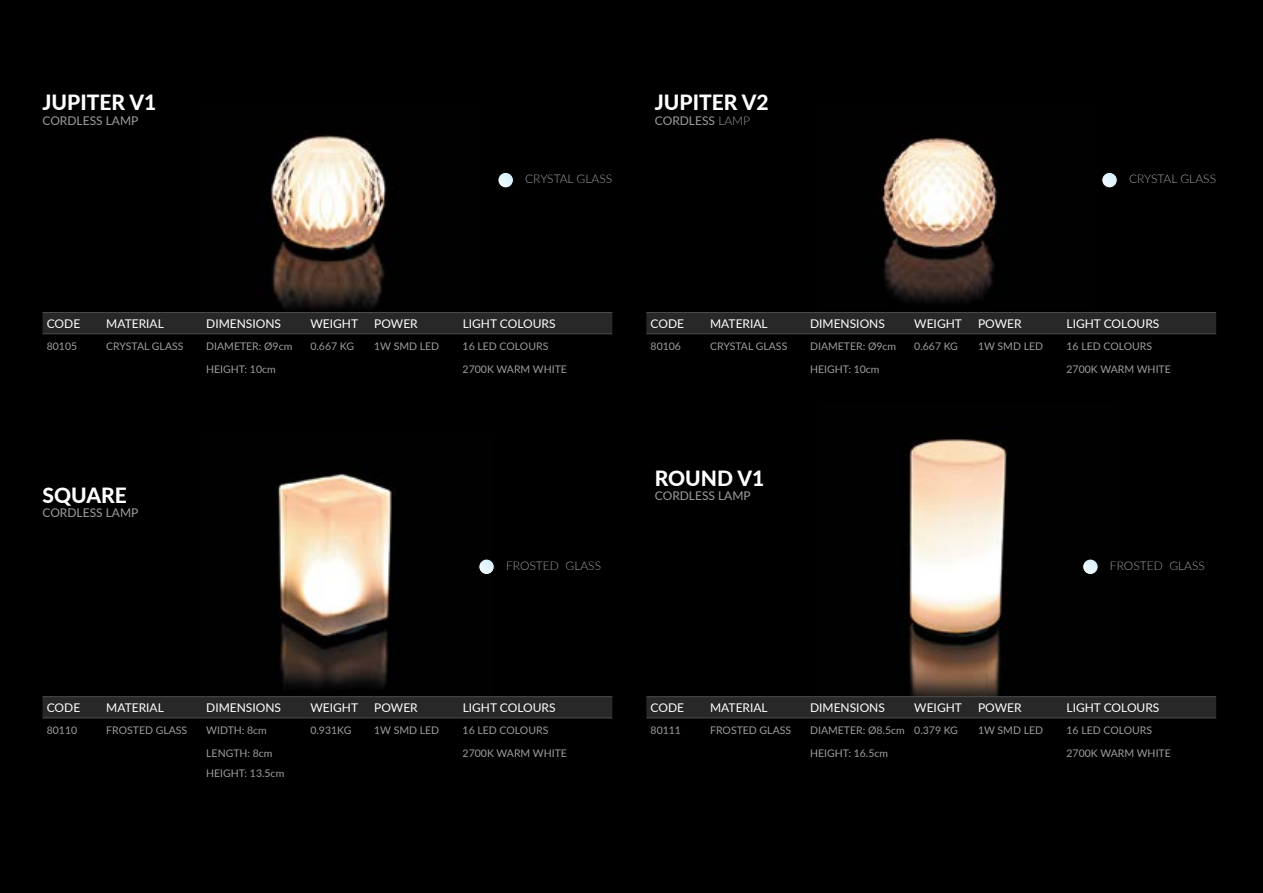
<style>
.page{position:relative;width:1263px;height:893px;background:#000}
.page>*{position:absolute;margin:0;border:0;box-sizing:border-box;transform-origin:0 0}
.t1{font:800 21px "Lato";color:#fff}
.t2{font:12px "Lato";color:#fff}
.t3{font:12px "Lato";color:#9c9ea1}
.t4{font:300 12px "Lato";color:#9c9ea1}
.t5{font:10.5px "Lato";color:#9c9ea1}
.s1{font-weight:300}
</style>
<div class="page">
<img style="left:269px;top:131px;width:124px;height:178px">
<img style="left:881px;top:137px;width:124px;height:166px">
<img style="left:278px;top:473px;width:212px;height:215px">
<div style="left:43px;top:313px;width:569px;height:20px;background:#282829"></div>
<hr style="left:43px;top:312px;width:63px;height:1px;background:#4d4e4f">
<hr style="left:106px;top:312px;width:100px;height:1px;background:#4d4e4f">
<hr style="left:206px;top:312px;width:104px;height:1px;background:#4d4e4f">
<hr style="left:310px;top:312px;width:64px;height:1px;background:#4d4e4f">
<hr style="left:374px;top:312px;width:89px;height:1px;background:#4d4e4f">
<hr style="left:463px;top:312px;width:149px;height:1px;background:#4d4e4f">
<hr style="left:43px;top:333px;width:63px;height:1px;background:#4d4e4f">
<hr style="left:106px;top:333px;width:100px;height:1px;background:#4d4e4f">
<hr style="left:206px;top:333px;width:104px;height:1px;background:#4d4e4f">
<hr style="left:310px;top:333px;width:64px;height:1px;background:#4d4e4f">
<hr style="left:374px;top:333px;width:89px;height:1px;background:#4d4e4f">
<hr style="left:463px;top:333px;width:149px;height:1px;background:#4d4e4f">
<svg style="left:498px;top:172px;width:15px;height:16px"></svg>
<div style="left:498px;top:172px;width:16px;height:16px;border:1px solid #000101;border-radius:50%"></div>
<svg style="left:1102px;top:172px;width:15px;height:16px"></svg>
<div style="left:1102px;top:172px;width:15px;height:16px;border:1px solid #000101;border-radius:50%"></div>
<svg style="left:479px;top:559px;width:15px;height:16px"></svg>
<div style="left:479px;top:559px;width:15px;height:16px;border:1px solid #000101;border-radius:50%"></div>
<div style="left:43px;top:697px;width:569px;height:21px;background:#282829"></div>
<hr style="left:43px;top:696px;width:63px;height:1px;background:#4d4e4f">
<hr style="left:106px;top:696px;width:100px;height:1px;background:#4d4e4f">
<hr style="left:206px;top:696px;width:104px;height:1px;background:#4d4e4f">
<hr style="left:310px;top:696px;width:64px;height:1px;background:#4d4e4f">
<hr style="left:374px;top:696px;width:89px;height:1px;background:#4d4e4f">
<hr style="left:463px;top:696px;width:149px;height:1px;background:#4d4e4f">
<hr style="left:43px;top:718px;width:63px;height:1px;background:#4d4e4f">
<hr style="left:106px;top:718px;width:100px;height:1px;background:#4d4e4f">
<hr style="left:206px;top:718px;width:104px;height:1px;background:#4d4e4f">
<hr style="left:310px;top:718px;width:64px;height:1px;background:#4d4e4f">
<hr style="left:374px;top:718px;width:89px;height:1px;background:#4d4e4f">
<hr style="left:463px;top:718px;width:149px;height:1px;background:#4d4e4f">
<img style="left:909px;top:439px;width:190px;height:257px">
<div style="left:646px;top:697px;width:570px;height:21px;background:#282829"></div>
<hr style="left:646px;top:696px;width:64px;height:1px;background:#4d4e4f">
<hr style="left:710px;top:696px;width:100px;height:1px;background:#4d4e4f">
<hr style="left:810px;top:696px;width:104px;height:1px;background:#4d4e4f">
<hr style="left:914px;top:696px;width:64px;height:1px;background:#4d4e4f">
<hr style="left:978px;top:696px;width:88px;height:1px;background:#4d4e4f">
<hr style="left:1066px;top:696px;width:150px;height:1px;background:#4d4e4f">
<hr style="left:646px;top:718px;width:64px;height:1px;background:#4d4e4f">
<hr style="left:710px;top:718px;width:100px;height:1px;background:#4d4e4f">
<hr style="left:810px;top:718px;width:104px;height:1px;background:#4d4e4f">
<hr style="left:914px;top:718px;width:64px;height:1px;background:#4d4e4f">
<hr style="left:978px;top:718px;width:88px;height:1px;background:#4d4e4f">
<hr style="left:1066px;top:718px;width:150px;height:1px;background:#4d4e4f">
<svg style="left:1083px;top:559px;width:15px;height:16px"></svg>
<div style="left:1082px;top:559px;width:16px;height:16px;border:1px solid #000101;border-radius:50%"></div>
<div style="left:646px;top:313px;width:570px;height:20px;background:#282829"></div>
<hr style="left:646px;top:312px;width:64px;height:1px;background:#4d4e4f">
<hr style="left:710px;top:312px;width:100px;height:1px;background:#4d4e4f">
<hr style="left:810px;top:312px;width:104px;height:1px;background:#4d4e4f">
<hr style="left:914px;top:312px;width:64px;height:1px;background:#4d4e4f">
<hr style="left:978px;top:312px;width:88px;height:1px;background:#4d4e4f">
<hr style="left:1066px;top:312px;width:150px;height:1px;background:#4d4e4f">
<hr style="left:646px;top:333px;width:64px;height:1px;background:#4d4e4f">
<hr style="left:710px;top:333px;width:100px;height:1px;background:#4d4e4f">
<hr style="left:810px;top:333px;width:104px;height:1px;background:#4d4e4f">
<hr style="left:914px;top:333px;width:64px;height:1px;background:#4d4e4f">
<hr style="left:978px;top:333px;width:88px;height:1px;background:#4d4e4f">
<hr style="left:1066px;top:333px;width:150px;height:1px;background:#4d4e4f">
<h1 class="t1" style="left:43px;top:87px;width:115px">JUPITER V1</h1>
<p class="t3" style="left:43px;top:112px;width:97px">CORDLESS LAMP</p>
<h1 class="t1" style="left:655px;top:87px;width:115px">JUPITER V2</h1>
<p class="t3" style="left:655px;top:112px;width:97px">CORDLESS <span class="s1">LAMP</span></p>
<p class="t4" style="left:525px;top:171px;width:89px">CRYSTAL GLASS</p>
<p class="t4" style="left:1129px;top:171px;width:89px">CRYSTAL GLASS</p>
<p class="t2" style="left:47px;top:315px;width:35px">CODE</p>
<p class="t2" style="left:106px;top:315px;width:59px">MATERIAL</p>
<p class="t2" style="left:206px;top:315px;width:76px">DIMENSIONS</p>
<p class="t2" style="left:310px;top:315px;width:49px">WEIGHT</p>
<p class="t2" style="left:374px;top:315px;width:45px">POWER</p>
<p class="t2" style="left:463px;top:315px;width:94px">LIGHT COLOURS</p>
<p class="t5" style="left:47px;top:339px;width:32px">80105</p>
<p class="t5" style="left:106px;top:339px;width:79px">CRYSTAL GLASS</p>
<p class="t5" style="left:206px;top:339px;width:88px">DIAMETER: Ø9cm</p>
<p class="t5" style="left:310px;top:339px;width:45px">0.667 KG</p>
<p class="t5" style="left:374px;top:339px;width:67px">1W SMD LED</p>
<p class="t5" style="left:463px;top:339px;width:87px">16 LED COLOURS</p>
<p class="t5" style="left:206px;top:361px;width:71px">HEIGHT: 10cm</p>
<p class="t5" style="left:463px;top:361px;width:106px">2700K WARM WHITE</p>
<h1 class="t1" style="left:43px;top:480px;width:86px">SQUARE</h1>
<p class="t3" style="left:43px;top:504px;width:97px">CORDLESS LAMP</p>
<p class="t4" style="left:506px;top:557px;width:97px">FROSTED GLASS</p>
<p class="t2" style="left:651px;top:315px;width:35px">CODE</p>
<p class="t2" style="left:710px;top:315px;width:59px">MATERIAL</p>
<p class="t2" style="left:810px;top:315px;width:76px">DIMENSIONS</p>
<p class="t2" style="left:914px;top:315px;width:49px">WEIGHT</p>
<p class="t2" style="left:978px;top:315px;width:45px">POWER</p>
<p class="t2" style="left:1066px;top:315px;width:94px">LIGHT COLOURS</p>
<p class="t5" style="left:651px;top:339px;width:32px">80106</p>
<p class="t5" style="left:710px;top:339px;width:79px">CRYSTAL GLASS</p>
<p class="t5" style="left:810px;top:339px;width:88px">DIAMETER: Ø9cm</p>
<p class="t5" style="left:914px;top:339px;width:45px">0.667 KG</p>
<p class="t5" style="left:978px;top:339px;width:67px">1W SMD LED</p>
<p class="t5" style="left:1066px;top:339px;width:87px">16 LED COLOURS</p>
<p class="t5" style="left:810px;top:361px;width:71px">HEIGHT: 10cm</p>
<p class="t5" style="left:1066px;top:361px;width:106px">2700K WARM WHITE</p>
<h1 class="t1" style="left:655px;top:463px;width:111px">ROUND V1</h1>
<p class="t3" style="left:655px;top:487px;width:97px">CORDLESS LAMP</p>
<p class="t4" style="left:1110px;top:557px;width:97px">FROSTED GLASS</p>
<p class="t2" style="left:47px;top:699px;width:35px">CODE</p>
<p class="t2" style="left:106px;top:699px;width:59px">MATERIAL</p>
<p class="t2" style="left:206px;top:699px;width:76px">DIMENSIONS</p>
<p class="t2" style="left:310px;top:699px;width:49px">WEIGHT</p>
<p class="t2" style="left:374px;top:699px;width:45px">POWER</p>
<p class="t2" style="left:463px;top:699px;width:94px">LIGHT COLOURS</p>
<p class="t5" style="left:47px;top:723px;width:32px">80110</p>
<p class="t5" style="left:106px;top:723px;width:82px">FROSTED GLASS</p>
<p class="t5" style="left:206px;top:723px;width:62px">WIDTH: 8cm</p>
<p class="t5" style="left:310px;top:723px;width:43px">0.931KG</p>
<p class="t5" style="left:374px;top:723px;width:67px">1W SMD LED</p>
<p class="t5" style="left:463px;top:723px;width:87px">16 LED COLOURS</p>
<p class="t5" style="left:206px;top:745px;width:68px">LENGTH: 8cm</p>
<p class="t5" style="left:463px;top:745px;width:106px">2700K WARM WHITE</p>
<p class="t5" style="left:206px;top:765px;width:80px">HEIGHT: 13.5cm</p>
<p class="t2" style="left:651px;top:699px;width:35px">CODE</p>
<p class="t2" style="left:710px;top:699px;width:59px">MATERIAL</p>
<p class="t2" style="left:810px;top:699px;width:76px">DIMENSIONS</p>
<p class="t2" style="left:914px;top:699px;width:49px">WEIGHT</p>
<p class="t2" style="left:978px;top:699px;width:45px">POWER</p>
<p class="t2" style="left:1066px;top:699px;width:94px">LIGHT COLOURS</p>
<p class="t5" style="left:651px;top:723px;width:32px">80111</p>
<p class="t5" style="left:710px;top:723px;width:82px">FROSTED GLASS</p>
<p class="t5" style="left:810px;top:723px;width:149px">DIAMETER: Ø8.5cm 0.379 KG</p>
<p class="t5" style="left:978px;top:723px;width:67px">1W SMD LED</p>
<p class="t5" style="left:1066px;top:723px;width:87px">16 LED COLOURS</p>
<p class="t5" style="left:810px;top:745px;width:80px">HEIGHT: 16.5cm</p>
<p class="t5" style="left:1066px;top:745px;width:106px">2700K WARM WHITE</p>
</div>
